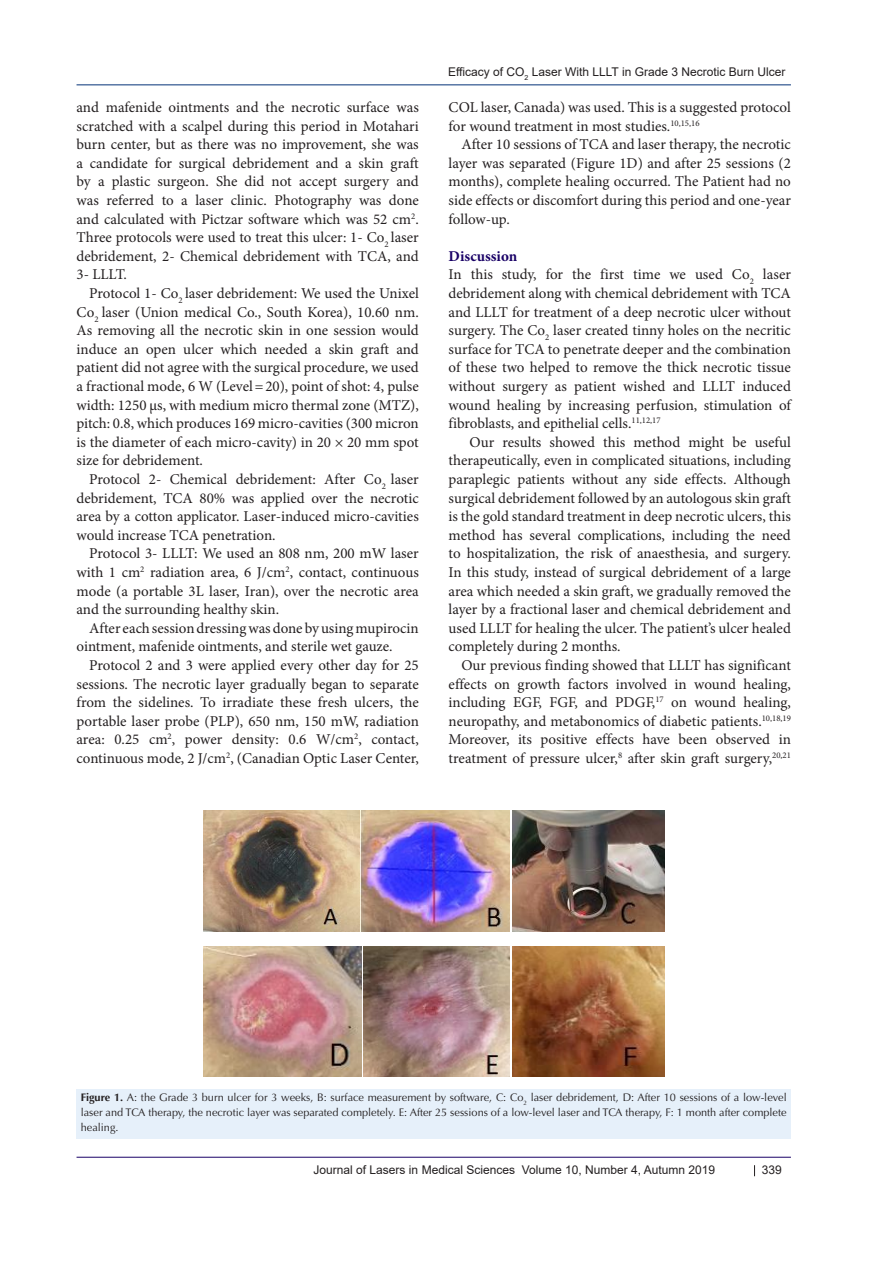
<style>
.page{position:relative;width:893px;height:1263px;background:#fff}
.page>*{position:absolute;margin:0;border:0;box-sizing:border-box;transform-origin:0 0}
.t1{font:15px/18.6px "Minion Pro";color:#231f20;text-align:justify}
.t2{font:700 15px "Minion Pro";color:#190066}
.t3{font:12px "Arial";color:#231f20}
.t4{font:10.95px/15px "Optima LT Std";color:#231f20;text-align:justify}
.s1{font-weight:700}
</style>
<div class="page">
<hr style="left:77px;top:1157px;width:714px;height:1px;background:#190066">
<hr style="left:77px;top:85px;width:714px;height:1px;background:#053278">
<img style="left:203px;top:810px;width:156px;height:121px">
<img style="left:361px;top:810px;width:149px;height:121px">
<img style="left:512px;top:810px;width:152px;height:121px">
<img style="left:203px;top:946px;width:158px;height:130px">
<img style="left:363px;top:946px;width:147px;height:130px">
<img style="left:512px;top:946px;width:152px;height:130px">
<div style="left:77px;top:1089px;width:714px;height:49px;background:#e6f0fa"></div>
<p class="t1" style="left:77px;top:98px;width:344px">and mafenide ointments and the necrotic surface was scratched with a scalpel during this period in Motahari burn center, but as there was no improvement, she was a candidate for surgical debridement and a skin graft by a plastic surgeon. She did not accept surgery and was referred to a laser clinic. Photography was done and calculated with Pictzar software which was 52 cm<sup>2</sup>.<br>Three protocols were used to treat this ulcer: 1- Co<sub>2</sub> laser debridement, 2- Chemical debridement with TCA, and 3- LLLT.</p>
<p class="t1" style="left:77px;top:284px;width:344px;text-indent:13px">Protocol 1- Co<sub>2</sub> laser debridement: We used the Unixel Co<sub>2</sub> laser (Union medical Co., South Korea), 10.60 nm.<br>As removing all the necrotic skin in one session would induce an open ulcer which needed a skin graft and patient did not agree with the surgical procedure, we used a fractional mode, 6 W (Level=20), point of shot: 4, pulse width: 1250 µs, with medium micro thermal zone (MTZ), pitch: 0.8, which produces 169 micro-cavities (300 micron is the diameter of each micro-cavity) in 20 × 20 mm spot size for debridement.</p>
<p class="t1" style="left:77px;top:470px;width:344px;text-indent:13px">Protocol 2- Chemical debridement: After Co<sub>2</sub> laser debridement, TCA 80% was applied over the necrotic area by a cotton applicator. Laser-induced micro-cavities would increase TCA penetration.</p>
<p class="t1" style="left:77px;top:544px;width:344px;text-indent:13px">Protocol 3- LLLT: We used an 808 nm, 200 mW laser with 1 cm<sup>2</sup> radiation area, 6 J/cm<sup>2</sup>, contact, continuous mode (a portable 3L laser, Iran), over the necrotic area and the surrounding healthy skin.</p>
<p class="t1" style="left:77px;top:619px;width:344px;text-indent:13px">After each session dressing was done by using mupirocin ointment, mafenide ointments, and sterile wet gauze.</p>
<p class="t1" style="left:77px;top:656px;width:344px;text-indent:13px">Protocol 2 and 3 were applied every other day for 25 sessions. The necrotic layer gradually began to separate from the sidelines. To irradiate these fresh ulcers, the portable laser probe (PLP), 650 nm, 150 mW, radiation area: 0.25 cm<sup>2</sup>, power density: 0.6 W/cm<sup>2</sup>, contact, continuous mode, 2 J/cm<sup>2</sup>, (Canadian Optic Laser Center,</p>
<p class="t3" style="left:448px;top:64px;width:339px">Efficacy of CO<sub>2</sub> Laser With LLLT in Grade 3 Necrotic Burn Ulcer</p>
<p class="t1" style="left:449px;top:98px;width:344px">COL laser, Canada) was used. This is a suggested protocol for wound treatment in most studies.<sup>10,15,16</sup></p>
<p class="t1" style="left:449px;top:135px;width:344px;text-indent:13px">After 10 sessions of TCA and laser therapy, the necrotic layer was separated (Figure 1D) and after 25 sessions (2 months), complete healing occurred. The Patient had no side effects or discomfort during this period and one-year follow-up.</p>
<p class="t2" style="left:449px;top:245px;width:70px">Discussion</p>
<p class="t1" style="left:449px;top:265px;width:344px">In this study, for the first time we used Co<sub>2</sub> laser debridement along with chemical debridement with TCA and LLLT for treatment of a deep necrotic ulcer without surgery. The Co<sub>2</sub> laser created tinny holes on the necritic surface for TCA to penetrate deeper and the combination of these two helped to remove the thick necrotic tissue without surgery as patient wished and LLLT induced wound healing by increasing perfusion, stimulation of fibroblasts, and epithelial cells.<sup>11,12,17</sup></p>
<p class="t1" style="left:449px;top:433px;width:344px;text-indent:21px">Our results showed this method might be useful therapeutically, even in complicated situations, including paraplegic patients without any side effects. Although surgical debridement followed by an autologous skin graft is the gold standard treatment in deep necrotic ulcers, this method has several complications, including the need to hospitalization, the risk of anaesthesia, and surgery.<br>In this study, instead of surgical debridement of a large area which needed a skin graft, we gradually removed the layer by a fractional laser and chemical debridement and used LLLT for healing the ulcer. The patient’s ulcer healed completely during 2 months.</p>
<p class="t1" style="left:449px;top:656px;width:344px;text-indent:13px">Our previous finding showed that LLLT has significant effects on growth factors involved in wound healing, including EGF, FGF, and PDGF,<sup>17</sup> on wound healing, neuropathy, and metabonomics of diabetic patients.<sup>10,18,19<br></sup>Moreover, its positive effects have been observed in treatment of pressure ulcer,<sup>8</sup> after skin graft surgery,<sup>20,21</sup></p>
<p class="t4" style="left:81px;top:1090px;width:707px"><span class="s1">Figure 1.</span> A: the Grade 3 burn ulcer for 3 weeks, B: surface measurement by software, C: Co<sub>2</sub> laser debridement, D: After 10 sessions of a low-level laser and TCA therapy, the necrotic layer was separated completely. E: After 25 sessions of a low-level laser and TCA therapy, F: 1 month after complete healing.</p>
<p class="t3" style="left:314px;top:1162px;width:403px">Journal of Lasers in Medical Sciences Volume 10, Number 4, Autumn 2019</p>
<p class="t3" style="left:762px;top:1161px;width:22px">339</p>
</div>
